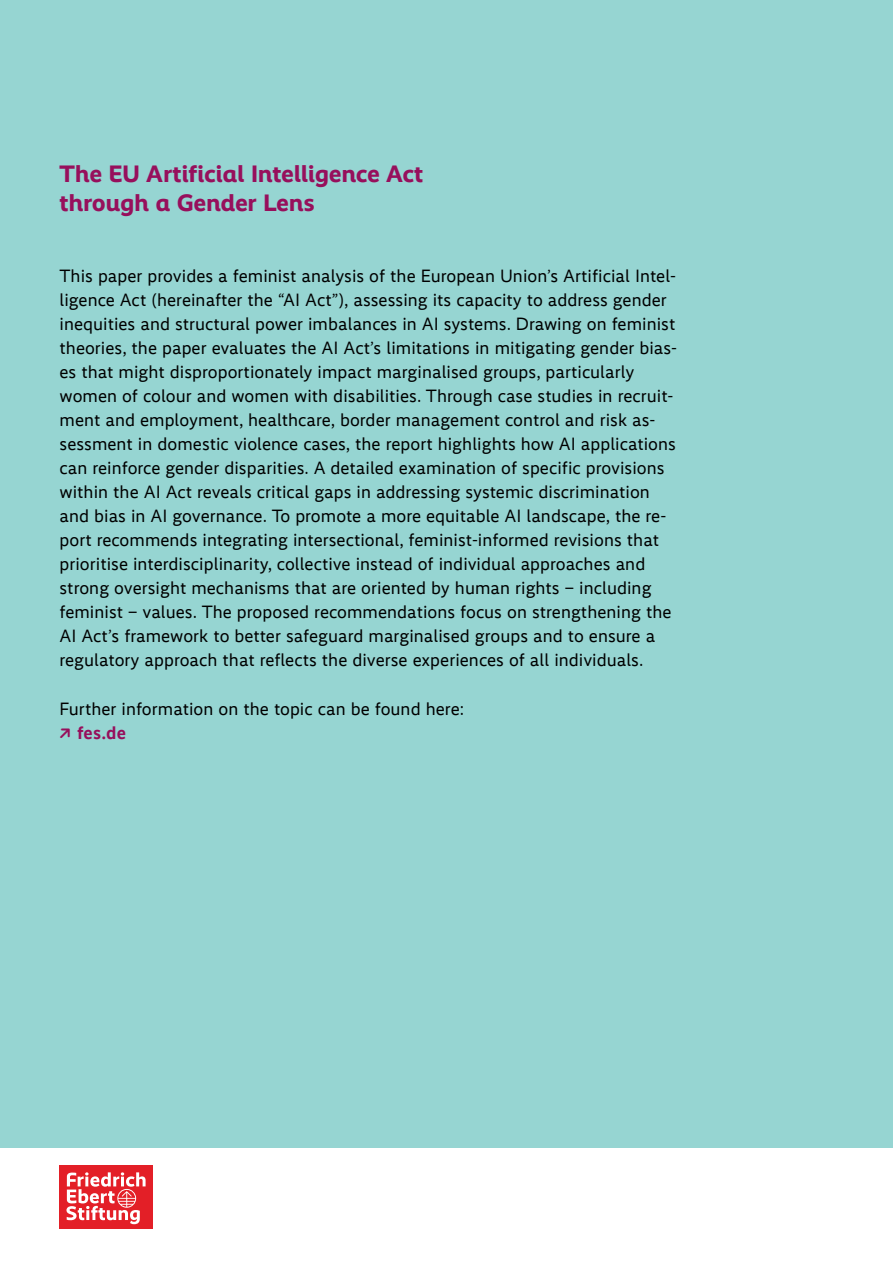
<style>
.page{position:relative;width:893px;height:1263px;background:#fff}
.page>*{position:absolute;margin:0;border:0;box-sizing:border-box;transform-origin:0 0}
.t1{font:24px/28.8px "Ebert Headline";letter-spacing:.005em;color:#970f5c}
.t2{font:18px/24px "Ebert";color:#000}
.t3{font:700 18px "Ebert";color:#970f5c}
</style>
<div class="page">
<div style="left:0;top:0;width:893px;height:1147px;background:#96d5d2"></div>
<div style="left:60px;top:1165px;width:93px;height:64px;background:#e31f27"></div>
<svg style="left:66px;top:1172px;width:80px;height:52px"></svg>
<h1 class="t1" style="left:60px;top:160px;width:365px">The EU Artificial Intelligence Act through a Gender Lens</h1>
<p class="t2" style="left:60px;top:264px;width:619px">This paper provides a feminist analysis of the European Union’s Artificial Intel&shy;ligence Act (hereinafter the “AI Act”), assessing its capacity to address gender inequities and structural power imbalances in AI systems. Drawing on feminist theories, the paper evaluates the AI Act’s limitations in mitigating gender bias&shy;es that might disproportionately impact marginalised groups, particularly women of colour and women with disabilities. Through case studies in recruit&shy;ment and employment, healthcare, border management control and risk as&shy;sessment in domestic violence cases, the report highlights how AI applications can reinforce gender disparities. A detailed examination of specific provisions within the AI Act reveals critical gaps in addressing systemic discrimination and bias in AI governance. To promote a more equitable AI landscape, the re&shy;port recommends integrating intersectional, feminist-informed revisions that prioritise interdisciplinarity, collective instead of individual approaches and strong oversight mechanisms that are oriented by human rights – including feminist – values. The proposed recommendations focus on strengthening the AI Act’s framework to better safeguard marginalised groups and to ensure a regulatory approach that reflects the diverse experiences of all individuals.</p>
<p class="t2" style="left:60px;top:697px;width:406px">Further information on the topic can be found here:</p>
<p class="t3" style="left:60px;top:723px;width:68px">↗ fes.de</p>
</div>
